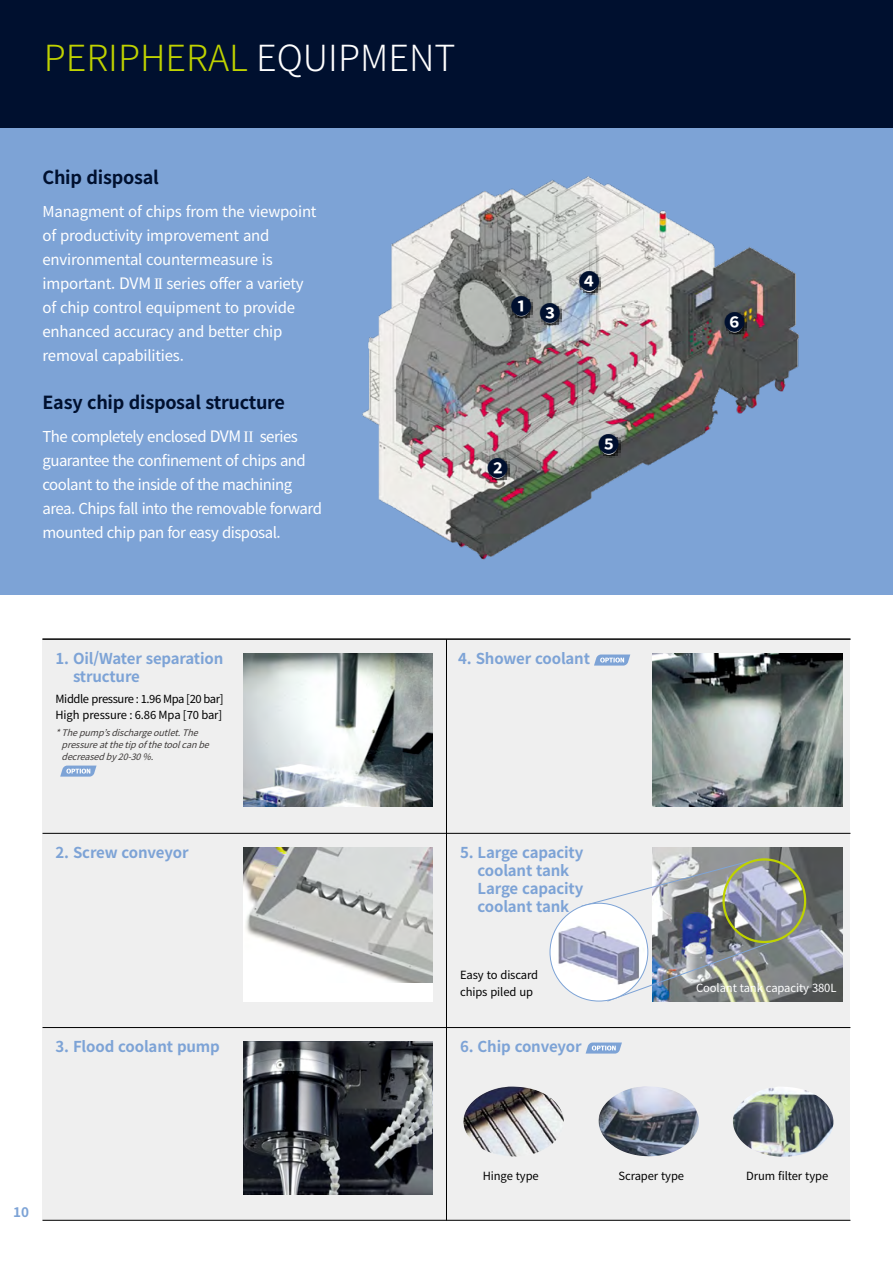
<style>
.page{position:relative;width:893px;height:1263px;background:#fff}
.page>*{position:absolute;margin:0;border:0;box-sizing:border-box;transform-origin:0 0}
.t1{font:300 36px "Noto Sans KR";color:#bfd200}
.t2{font:700 21px "Noto Sans KR";color:#00102f}
.t3{font:700 18px "Noto Sans KR";letter-spacing:-.015em;color:#00102f}
.t4{font:15px/24px "Noto Sans KR";letter-spacing:-.025em;color:#fff}
.t5{font:700 15px/18px "Noto Sans KR";letter-spacing:-.01em;color:#7da3d6}
.t6{font:700 13.5px "Noto Sans KR";color:#7da3d6}
.t7{font:11.25px/16.5px "Noto Sans KR";letter-spacing:-.01em;color:#000}
.t8{font:11.25px/16.5px "Noto Sans KR";letter-spacing:-.035em;color:#000}
.t9{font:11.25px "Noto Sans KR";letter-spacing:-.01em;color:#fff}
.t10{font:italic 9px/12px "Noto Sans KR";color:#3e3a39}
.s1{color:#fff}
.s2{font-size:15.75px}
.s3{font-family:"Times New Roman";font-size:15.75px}
</style>
<div class="page">
<div style="left:0;top:128px;width:893px;height:467px;background:#7da3d6"></div>
<div style="left:0;top:0;width:893px;height:128px;background:#00102f"></div>
<div style="left:43px;top:638px;width:807px;height:582px;background:#efefef"></div>
<hr style="left:43px;top:1220px;width:807px;height:1px;background:#000">
<hr style="left:446px;top:639px;width:1px;height:581px;background:#000">
<hr style="left:43px;top:639px;width:807px;height:1px;background:#000">
<hr style="left:43px;top:833px;width:807px;height:1px;background:#000">
<hr style="left:43px;top:1027px;width:807px;height:1px;background:#000">
<svg style="left:594px;top:654px;width:36px;height:11px"></svg>
<img style="left:243px;top:653px;width:190px;height:154px">
<img style="left:653px;top:653px;width:189px;height:154px">
<svg style="left:586px;top:1042px;width:36px;height:11px"></svg>
<img style="left:243px;top:1041px;width:190px;height:154px">
<img style="left:733px;top:1087px;width:100px;height:70px">
<img style="left:598px;top:1086px;width:101px;height:70px">
<img style="left:463px;top:1086px;width:101px;height:70px">
<div style="left:243px;top:848px;width:190px;height:153px;background:#fff"></div>
<img style="left:243px;top:848px;width:190px;height:135px">
<img style="left:653px;top:848px;width:189px;height:153px">
<svg style="left:581px;top:858px;width:178px;height:49px"></svg>
<img style="left:606px;top:936px;width:179px;height:66px">
<div style="left:550px;top:903px;width:98px;height:98px;background:#fff;border-radius:50%"></div>
<img style="left:552px;top:919px;width:93px;height:70px">
<img style="left:362px;top:176px;width:437px;height:384px">
<div style="left:511px;top:296px;width:23px;height:23px;background:#000;opacity:.75"></div>
<div style="left:513px;top:300px;width:17px;height:16px;background:#fff;border-radius:50%"></div>
<div style="left:487px;top:458px;width:23px;height:23px;background:#000;opacity:.75"></div>
<div style="left:489px;top:462px;width:17px;height:17px;background:#fff;border-radius:50%"></div>
<div style="left:598px;top:434px;width:24px;height:23px;background:#000;opacity:.75"></div>
<div style="left:600px;top:438px;width:17px;height:17px;background:#fff;border-radius:50%"></div>
<div style="left:539px;top:303px;width:24px;height:23px;background:#000;opacity:.75"></div>
<div style="left:542px;top:307px;width:16px;height:16px;background:#fff;border-radius:50%"></div>
<div style="left:578px;top:271px;width:24px;height:23px;background:#000;opacity:.75"></div>
<div style="left:581px;top:275px;width:16px;height:17px;background:#fff;border-radius:50%"></div>
<div style="left:724px;top:312px;width:23px;height:23px;background:#000;opacity:.75"></div>
<div style="left:726px;top:316px;width:17px;height:16px;background:#fff;border-radius:50%"></div>
<div style="left:722px;top:858px;width:84px;height:85px;border:2px solid #bfd200;border-radius:50%"></div>
<svg style="left:60px;top:765px;width:37px;height:12px"></svg>
<h1 class="t1" style="left:44px;top:38px;width:413px">PERIPHERAL <span class="s1">EQUIPMENT</span></h1>
<p class="t3" style="left:43px;top:168px;width:118px">Chip disposal</p>
<p class="t4" style="left:43px;top:200px;width:276px">Managment of chips from the viewpoint of productivity improvement and environmental countermeasure is important. <span class="s2">DVM</span> <span class="s3">II</span> series offer a variety of chip control equipment to provide enhanced accuracy and better chip removal capabilities.</p>
<p class="t3" style="left:43px;top:392px;width:244px">Easy chip disposal structure</p>
<p class="t4" style="left:43px;top:424px;width:281px">The completely enclosed <span class="s2">DVM</span> <span class="s3">II</span> series guarantee the confinement of chips and coolant to the inside of the machining area. Chips fall into the removable forward mounted chip pan for easy disposal.</p>
<h2 class="t2" style="left:511px;top:294px;width:23px">➊</h2>
<h2 class="t2" style="left:539px;top:301px;width:23px">➌</h2>
<h2 class="t2" style="left:579px;top:270px;width:23px">➍</h2>
<h2 class="t2" style="left:487px;top:457px;width:23px">➋</h2>
<h2 class="t2" style="left:598px;top:433px;width:23px">➎</h2>
<p class="t5" style="left:73px;top:650px;width:152px;text-indent:-17px">1. Oil/Water separation structure</p>
<p class="t8" style="left:56px;top:691px;width:170px">Middle pressure : 1.96 Mpa [20 bar]<br>High pressure : 6.86 Mpa [70 bar]</p>
<p class="t10" style="left:62px;top:726px;width:156px;text-indent:-6px">*Thepump’sdischargeoutlet.The pressureatthetipofthetoolcanbe decreasedby20-30%.</p>
<p class="t5" style="left:458px;top:650px;width:133px">4. Shower coolant</p>
<p class="t5" style="left:56px;top:844px;width:135px">2. Screw conveyor</p>
<p class="t5" style="left:478px;top:844px;width:107px;text-indent:-17px">5. Large capacity coolant tank<br>Large capacity coolant tank</p>
<p class="t7" style="left:460px;top:967px;width:80px">Easy to discard chips piled up</p>
<p class="t5" style="left:56px;top:1038px;width:166px">3. Flood coolant pump</p>
<p class="t5" style="left:460px;top:1038px;width:123px">6. Chip conveyor</p>
<h2 class="t2" style="left:724px;top:311px;width:23px">➏</h2>
<p class="t9" style="left:696px;top:981px;width:142px">Coolant tank capacity 380L</p>
<p class="t6" style="left:13px;top:1205px;width:17px">10</p>
<p class="t7" style="left:483px;top:1168px;width:58px">Hinge type</p>
<p class="t7" style="left:618px;top:1168px;width:67px">Scraper type</p>
<p class="t7" style="left:746px;top:1168px;width:84px">Drum filter type</p>
</div>
